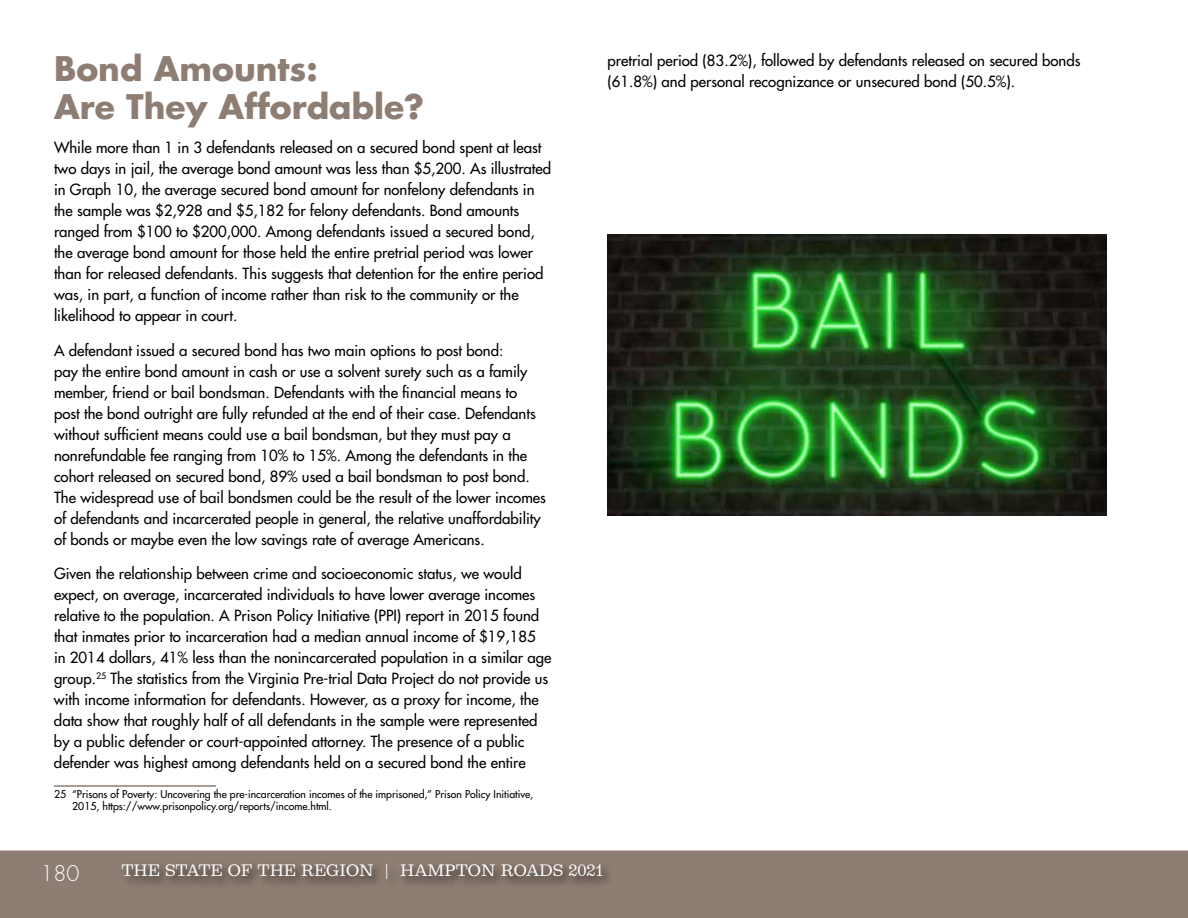
<style>
.page{position:relative;width:1188px;height:918px;background:#fff}
.page>*{position:absolute;margin:0;border:0;box-sizing:border-box;transform-origin:0 0}
.t1{font:700 33px/37.5px "Futura Std";color:#8d7d72}
.t2{font:300 21px "Futura Std";color:#fff}
.t3{font:500 15px/21px "Futura Std";color:#000}
.t4{font:15px "Belizio";color:#fff}
.t5{font:500 10.5px/12px "Futura Std";color:#000}
</style>
<div class="page">
<div style="left:0;top:850px;width:1188px;height:68px;background:#8d7d72"></div>
<div style="left:119px;top:861px;width:495px;height:30px;background:#000;opacity:.75"></div>
<hr style="left:54px;top:785px;width:162px;height:2px;background:#8d7d72">
<img style="left:608px;top:234px;width:498px;height:281px">
<h1 class="t1" style="left:54px;top:50px;width:372px">Bond Amounts:<br>Are They Affordable?</h1>
<p class="t3" style="left:54px;top:137px;width:499px">While more than 1 in 3 defendants released on a secured bond spent at least two days in jail, the average bond amount was less than $5,200. As illustrated in Graph 10, the average secured bond amount for nonfelony defendants in the sample was $2,928 and $5,182 for felony defendants. Bond amounts ranged from $100 to $200,000. Among defendants issued a secured bond, the average bond amount for those held the entire pretrial period was lower than for released defendants. This suggests that detention for the entire period was, in part, a function of income rather than risk to the community or the likelihood to appear in court.</p>
<p class="t3" style="left:54px;top:340px;width:493px">A defendant issued a secured bond has two main options to post bond:<br>pay the entire bond amount in cash or use a solvent surety such as a family member, friend or bail bondsman. Defendants with the financial means to post the bond outright are fully refunded at the end of their case. Defendants without sufficient means could use a bail bondsman, but they must pay a nonrefundable fee ranging from 10% to 15%. Among the defendants in the cohort released on secured bond, 89% used a bail bondsman to post bond.<br>The widespread use of bail bondsmen could be the result of the lower incomes of defendants and incarcerated people in general, the relative unaffordability of bonds or maybe even the low savings rate of average Americans.</p>
<p class="t3" style="left:54px;top:563px;width:499px">Given the relationship between crime and socioeconomic status, we would expect, on average, incarcerated individuals to have lower average incomes relative to the population. A Prison Policy Initiative (PPI) report in 2015 found that inmates prior to incarceration had a median annual income of $19,185<br>in 2014 dollars, 41% less than the nonincarcerated population in a similar age group.<sup>25</sup> The statistics from the Virginia Pre-trial Data Project do not provide us with income information for defendants. However, as a proxy for income, the data show that roughly half of all defendants in the sample were represented by a public defender or court-appointed attorney. The presence of a public defender was highest among defendants held on a secured bond the entire</p>
<p class="t5" style="left:72px;top:788px;width:463px;text-indent:-18px">25 “Prisons of Poverty: Uncovering the pre-incarceration incomes of the imprisoned,” Prison Policy Initiative,<br>2015, https://www.prisonpolicy.org/reports/income.html.</p>
<p class="t3" style="left:608px;top:50px;width:474px">pretrial period (83.2%), followed by defendants released on secured bonds (61.8%) and personal recognizance or unsecured bond (50.5%).</p>
<h2 class="t2" style="left:40px;top:861px;width:41px">180</h2>
<p class="t4" style="left:122px;top:861px;width:483px">THE STATE OF THE REGION | HAMPTON ROADS 2021</p>
</div>
